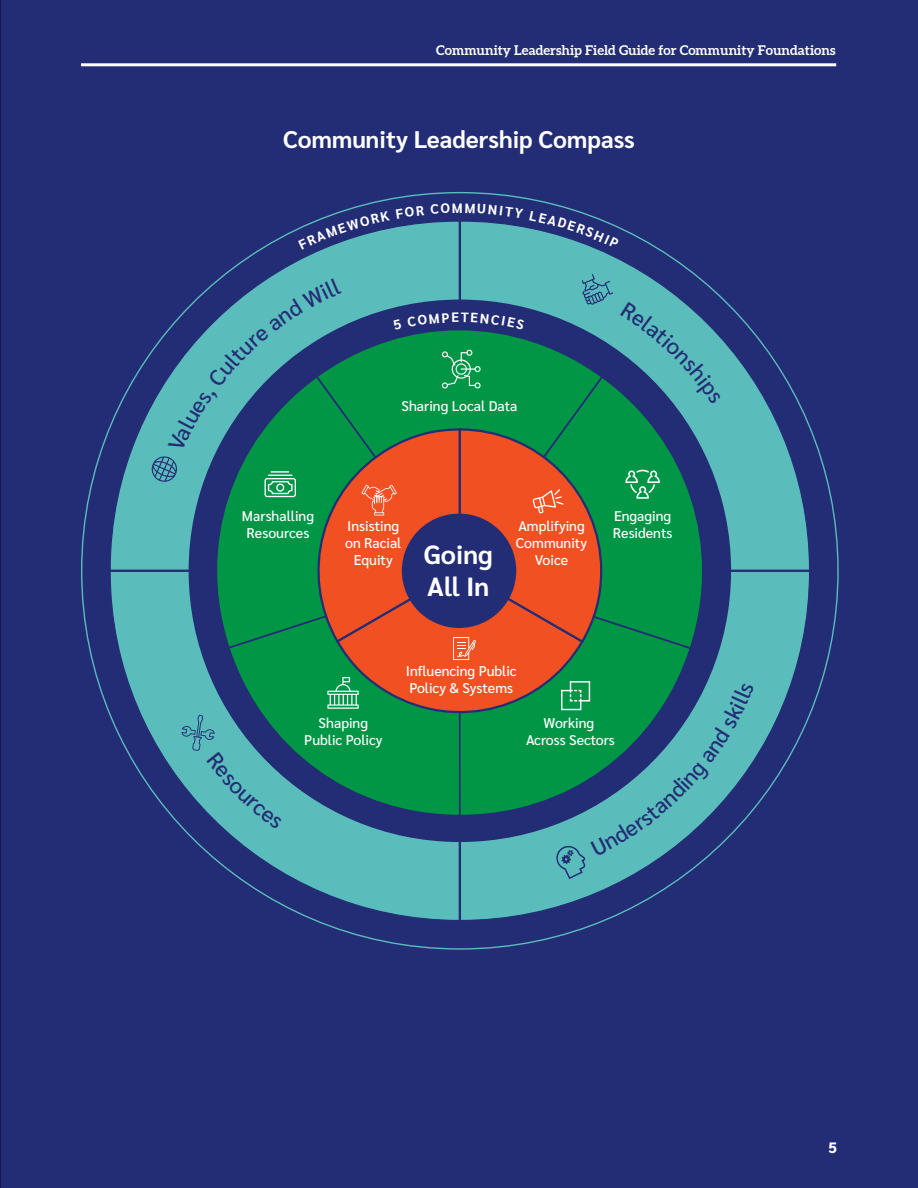
<style>
.page{position:relative;width:918px;height:1188px;background:#232d75}
.page>*{position:absolute;margin:0;border:0;box-sizing:border-box;transform-origin:0 0}
.t1{font:700 26.25px/31.5px "Sarabun";color:#fff}
.t2{font:700 24px "Sarabun";color:#fff}
.t3{font:800 15px "Sarabun";color:#fff}
.t4{font:500 14.1px/16.8px "Sarabun";color:#fff;text-align:center}
.t5{font:700 13.5px "Aleo";color:#fff}
.t6{font:700 13.5px "Sarabun";color:#fff}
</style>
<div class="page">
<svg style="left:109px;top:221px;width:350px;height:349px"></svg>
<svg style="left:109px;top:572px;width:350px;height:350px"></svg>
<svg style="left:461px;top:572px;width:350px;height:350px"></svg>
<svg style="left:461px;top:221px;width:350px;height:349px"></svg>
<hr style="left:81px;top:63px;width:755px;height:3px;background:#fff">
<hr style="left:0;top:0;width:1px;height:1188px;background:#101050">
<svg style="left:298px;top:211px;width:92px;height:39px"></svg>
<svg style="left:530px;top:211px;width:89px;height:38px"></svg>
<svg style="left:150px;top:274px;width:604px;height:606px"></svg>
<p class="t5" style="left:436px;top:42px;width:401px">Community Leadership Field Guide for Community Foundations</p>
<h2 class="t2" style="left:283px;top:126px;width:353px">Community Leadership Compass</h2>
<p class="t6" style="left:452px;top:201px;width:13px">M</p>
<p class="t4" style="left:402px;top:398px;width:118px">Sharing Local Data</p>
<p class="t4" style="left:242px;top:508px;width:74px">Marshalling<br>Resources</p>
<p class="t4" style="left:345px;top:518px;width:58px">Insisting on Racial<br>Equity</p>
<p class="t4" style="left:613px;top:508px;width:61px;text-align:left">Engaging<br>Residents</p>
<p class="t4" style="left:516px;top:518px;width:73px">Amplifying<br>Community<br>Voice</p>
<h1 class="t1" style="left:424px;top:539px;width:70px">Going<br>All In</h1>
<p class="t4" style="left:406px;top:663px;width:112px;text-align:left">Influencing Public<br>Policy &amp; Systems</p>
<p class="t4" style="left:304px;top:715px;width:80px">Shaping<br>Public Policy</p>
<p class="t4" style="left:526px;top:715px;width:90px">Working<br>Across Sectors</p>
<p class="t3" style="left:828px;top:1139px;width:10px">5</p>
</div>
